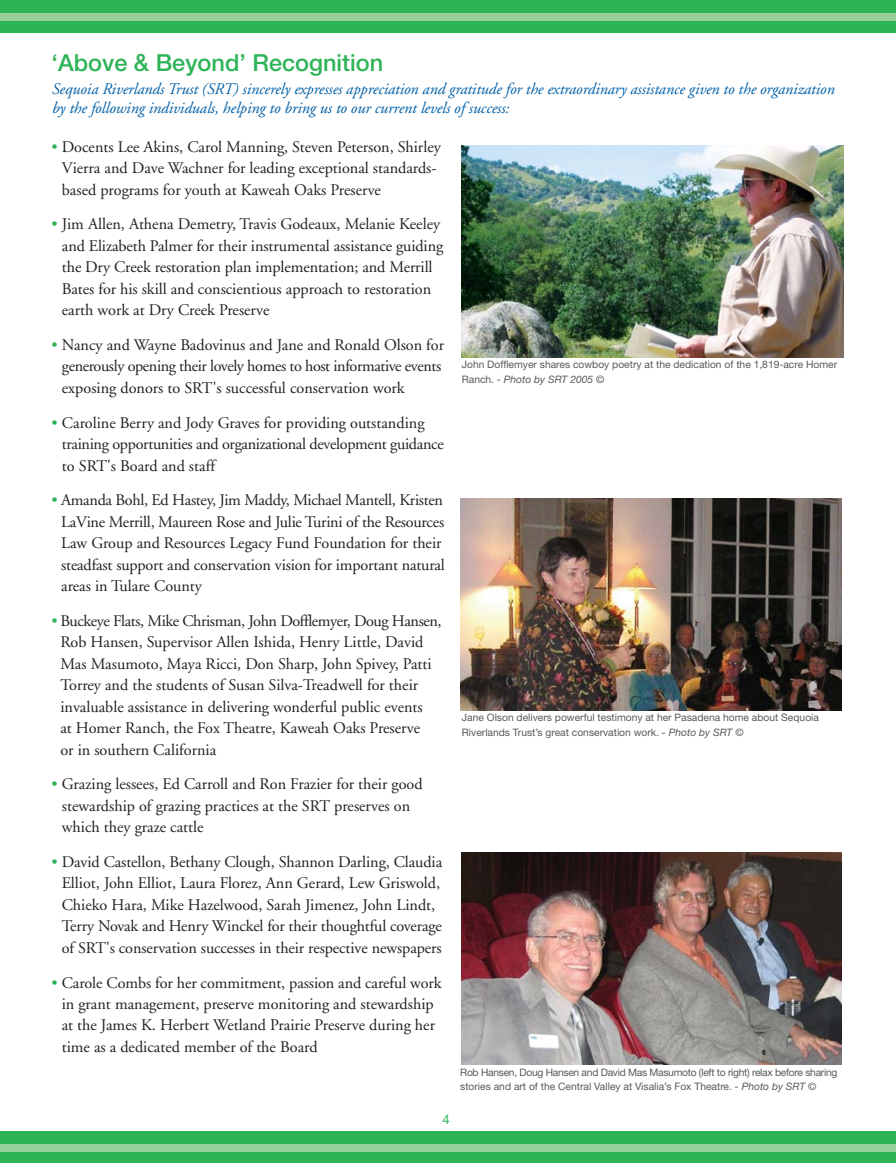
<style>
.page{position:relative;width:896px;height:1163px;background:#fff}
.page>*{position:absolute;margin:0;border:0;box-sizing:border-box;transform-origin:0 0}
.t1{font:500 23.45px "Helvetica Neue";color:#2eb457}
.t2{font:16.1px/21.5px "Adobe Garamond";color:#231f20}
.t3{font:italic 16.1px/19.4px "Adobe Garamond";letter-spacing:-.005em;color:#0060a9}
.t4{font:16.1px/21.5px "Adobe Garamond";letter-spacing:-.02em;color:#231f20}
.t5{font:13.3px "Helvetica Neue";color:#2eb457}
.t6{font:10.33px/14.9px "Helvetica Neue";color:#58595b}
.t7{font:10.33px/14.9px "Helvetica Neue";letter-spacing:-.03em;color:#58595b}
.s1{color:#2eb457}
.s2{font-style:italic}
</style>
<div class="page">
<div style="left:0;top:0;width:896px;height:33px;background:#2eb457"></div>
<div style="left:0;top:13px;width:896px;height:8px;background:#96cf9a"></div>
<div style="left:0;top:1131px;width:896px;height:32px;background:#2eb457"></div>
<div style="left:0;top:1144px;width:896px;height:8px;background:#96cf9a"></div>
<img style="left:460px;top:499px;width:382px;height:211px">
<img style="left:462px;top:853px;width:380px;height:211px">
<img style="left:461px;top:146px;width:382px;height:212px">
<h1 class="t1" style="left:52px;top:54px;width:333px">‘Above &amp; Beyond’ Recognition</h1>
<p class="t3" style="left:52px;top:81px;width:784px">Sequoia Riverlands Trust (SRT) sincerely expresses appreciation and gratitude for the extraordinary assistance given to the organization by the following individuals, helping to bring us to our current levels of success:</p>
<p class="t2" style="left:62px;top:137px;width:380px;text-indent:-10px"><span class="s1">•</span> Docents Lee Akins, Carol Manning, Steven Peterson, Shirley<br>Vierra and Dave Wachner for leading exceptional standards&shy;based programs for youth at Kaweah Oaks Preserve</p>
<p class="t2" style="left:62px;top:215px;width:383px;text-indent:-10px"><span class="s1">•</span> Jim Allen, Athena Demetry, Travis Godeaux, Melanie Keeley and Elizabeth Palmer for their instrumental assistance guiding the Dry Creek restoration plan implementation; and Merrill Bates for his skill and conscientious approach to restoration earth work at Dry Creek Preserve</p>
<p class="t2" style="left:62px;top:336px;width:384px;text-indent:-10px"><span class="s1">•</span> Nancy and Wayne Badovinus and Jane and Ronald Olson for generously opening their lovely homes to host informative events exposing donors to SRT's successful conservation work</p>
<p class="t4" style="left:62px;top:413px;width:383px;text-indent:-10px"><span class="s1">•</span> Caroline Berry and Jody Graves for providing outstanding training opportunities and organizational development guidance to SRT's Board and staff</p>
<p class="t2" style="left:61px;top:491px;width:385px;text-indent:-10px"><span class="s1">•</span> Amanda Bohl, Ed Hastey, Jim Maddy, Michael Mantell, Kristen LaVine Merrill, Maureen Rose and Julie Turini of the Resources Law Group and Resources Legacy Fund Foundation for their steadfast support and conservation vision for important natural areas in Tulare County</p>
<p class="t2" style="left:60px;top:611px;width:383px;text-indent:-9px"><span class="s1">•</span> Buckeye Flats, Mike Chrisman, John Dofflemyer, Doug Hansen, Rob Hansen, Supervisor Allen Ishida, Henry Little, David Mas Masumoto, Maya Ricci, Don Sharp, John Spivey, Patti Torrey and the students of Susan Silva-Treadwell for their invaluable assistance in delivering wonderful public events<br>at Homer Ranch, the Fox Theatre, Kaweah Oaks Preserve<br>or in southern California</p>
<p class="t2" style="left:62px;top:775px;width:362px;text-indent:-10px"><span class="s1">•</span> Grazing lessees, Ed Carroll and Ron Frazier for their good stewardship of grazing practices at the SRT preserves on which they graze cattle</p>
<p class="t2" style="left:62px;top:852px;width:382px;text-indent:-10px"><span class="s1">•</span> David Castellon, Bethany Clough, Shannon Darling, Claudia Elliot, John Elliot, Laura Florez, Ann Gerard, Lew Griswold, Chieko Hara, Mike Hazelwood, Sarah Jimenez, John Lindt, Terry Novak and Henry Winckel for their thoughtful coverage of SRT's conservation successes in their respective newspapers</p>
<p class="t2" style="left:62px;top:973px;width:381px;text-indent:-10px"><span class="s1">•</span> Carole Combs for her commitment, passion and careful work in grant management, preserve monitoring and stewardship at the James K. Herbert Wetland Prairie Preserve during her time as a dedicated member of the Board</p>
<p class="t5" style="left:443px;top:1114px;width:9px">4</p>
<p class="t6" style="left:462px;top:358px;width:377px">John Dofflemyer shares cowboy poetry at the dedication of the 1,819-acre Homer<br>Ranch. <span class="s2">- Photo by SRT 2005 ©</span></p>
<p class="t6" style="left:462px;top:711px;width:359px">Jane Olson delivers powerful testimony at her Pasadena home about Sequoia<br>Riverlands Trust’s great conservation work. <span class="s2">- Photo by SRT ©</span></p>
<p class="t7" style="left:460px;top:1065px;width:379px">Rob Hansen, Doug Hansen and David Mas Masumoto (left to right) relax before sharing stories and art of the Central Valley at Visalia’s Fox Theatre. <span class="s2">- Photo by SRT ©</span></p>
</div>
